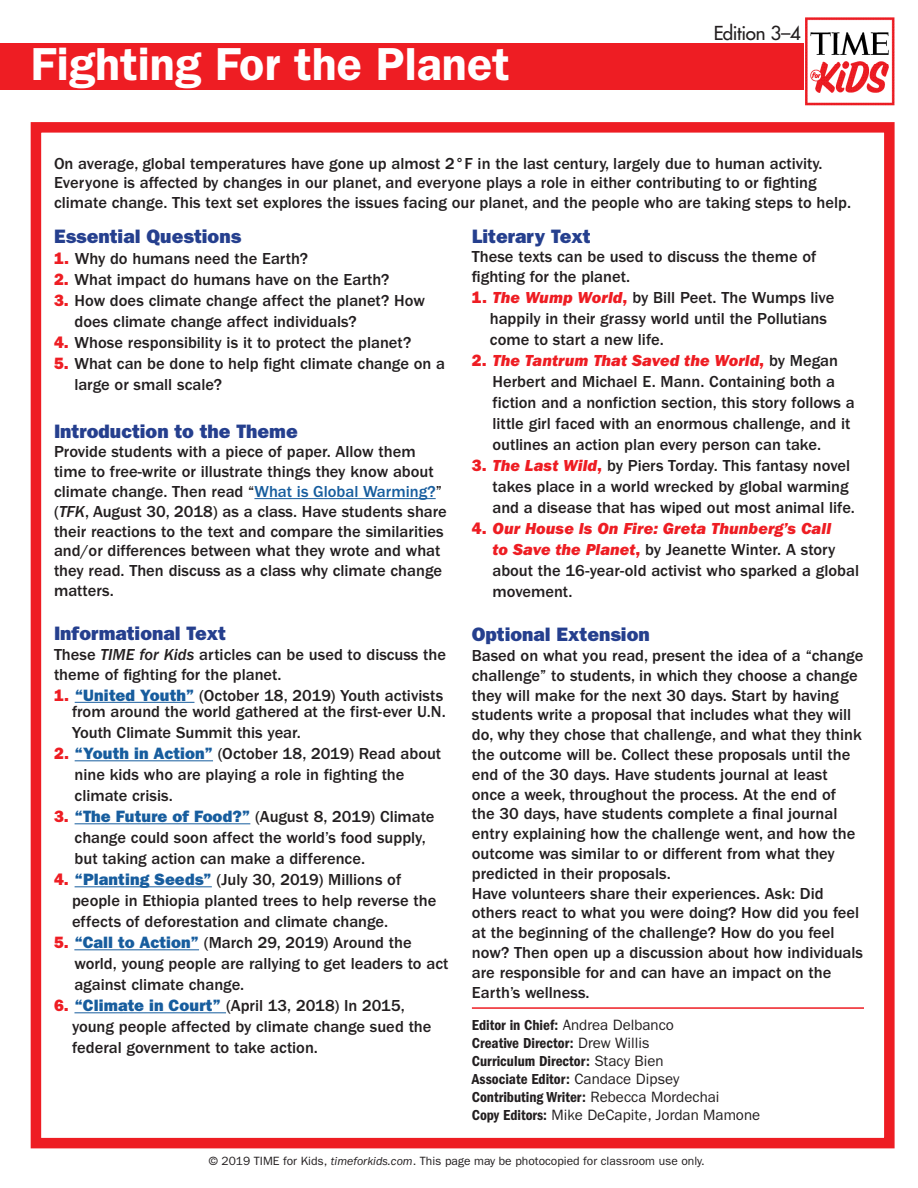
<style>
.page{position:relative;width:918px;height:1188px;background:#fff}
.page>*{position:absolute;margin:0;border:0;box-sizing:border-box;transform-origin:0 0}
.making_change{font:600 46.5px "ITC Franklin Gothic Std";color:#fff}
.t1{font:19.5px "ITC Franklin Gothic Std Hvy";color:#253f8e}
.ed_2{font:18.75px "Futura BP";letter-spacing:-.02em;color:#231f20}
.text{font:500 16.5px/19.8px "ITC Franklin Gothic Std";color:#231f20}
.intro_text_large{font:500 16.5px/19.8px "ITC Franklin Gothic Std";color:#231f20}
.masthead{font:15px "ITC Franklin Gothic Std Dm Cd";color:#231f20}
.t2{font:15px "ITC Franklin Gothic Std";color:#231f20}
.t3{font:12px "ITC Franklin Gothic Std";color:#231f20}
.s1{font-family:"ITC Franklin Gothic Std Hvy";font-weight:400;color:#ee1d23}
.s2{color:#175d9e}
.s3{font-family:"ITC Franklin Gothic Std Med It";font-weight:400}
.s4{font-family:"ITC Franklin Gothic Std Hvy";font-weight:400;color:#175d9e}
.s5{font-family:"ITC Franklin Gothic Std Hvy It";font-weight:400;color:#ee1d23}
.s6{font-family:"ITC Franklin Gothic Std"}
.s7{font-family:"ITC Franklin Gothic Std Dm Cd"}
.s8{font-style:inherit}
.s9{font-style:italic}
</style>
<div class="page">
<div style="left:0;top:43px;width:807px;height:47px;background:#ee1d23"></div>
<img style="left:805px;top:17px;width:90px;height:89px">
<div style="left:31px;top:122px;width:864px;height:1026px;border:10px solid #ee1d23"></div>
<hr style="left:254px;top:498px;width:182px;height:1px;background:#175d9e">
<hr style="left:75px;top:702px;width:119px;height:1px;background:#175d9e">
<hr style="left:75px;top:760px;width:138px;height:1px;background:#175d9e">
<hr style="left:75px;top:823px;width:175px;height:1px;background:#175d9e">
<hr style="left:75px;top:886px;width:137px;height:1px;background:#175d9e">
<hr style="left:74px;top:949px;width:125px;height:1px;background:#175d9e">
<hr style="left:74px;top:1012px;width:152px;height:1px;background:#175d9e">
<hr style="left:472px;top:1007px;width:392px;height:2px;background:#ee1d23">
<p class="making_change" style="left:31px;top:37px;width:481px">Fighting For the Planet</p>
<p class="ed_2" style="left:714px;top:21px;width:88px">Edition 3–4</p>
<p class="intro_text_large" style="left:54px;top:153px;width:799px">On average, global temperatures have gone up almost 2°F in the last century, largely due to human activity.<br>Everyone is affected by changes in our planet, and everyone plays a role in either contributing to or fighting climate change. This text set explores the issues facing our planet, and the people who are taking steps to help.</p>
<p class="t1" style="left:54px;top:224px;width:189px">Essential Questions</p>
<p class="text" style="left:54px;top:248px;width:256px"><span class="s1">1.</span> Why do humans need the Earth?</p>
<p class="text" style="left:54px;top:269px;width:337px"><span class="s1">2.</span> What impact do humans have on the Earth?</p>
<p class="text" style="left:75px;top:290px;width:352px;line-height:21px;text-indent:-21px"><span class="s1">3.</span> How does climate change affect the planet? How does climate change affect individuals?</p>
<p class="text" style="left:54px;top:332px;width:359px"><span class="s1">4.</span> Whose responsibility is it to protect the planet?</p>
<p class="text" style="left:74px;top:353px;width:372px;line-height:21px;text-indent:-20px"><span class="s1">5.</span> What can be done to help fight climate change on a large or small scale?</p>
<p class="t1" style="left:54px;top:419px;width:245px">Introduction to the Theme</p>
<p class="text" style="left:54px;top:442px;width:394px">Provide students with a piece of paper. Allow them time to free-write or illustrate things they know about climate change. Then read “<span class="s2">What is Global Warming?</span>” (<span class="s3">TFK</span>, August 30, 2018) as a class. Have students share their reactions to the text and compare the similarities and/or differences between what they wrote and what they read. Then discuss as a class why climate change matters.</p>
<p class="t1" style="left:54px;top:622px;width:173px">Informational Text</p>
<p class="text" style="left:54px;top:645px;width:394px">These <span class="s3">TIME for Kids</span> articles can be used to discuss the theme of fighting for the planet.</p>
<p class="text" style="left:54px;top:687px;width:393px;line-height:16.5px;text-align:right"><span class="s1">1.</span> <span class="s4">“United Youth”</span> (October 18, 2019) Youth activists from around the world gathered at the first-ever U.N.</p>
<p class="text" style="left:72px;top:723px;width:231px">Youth Climate Summit this year.</p>
<p class="text" style="left:75px;top:743px;width:368px;line-height:21px;text-indent:-21px"><span class="s1">2.</span> <span class="s4">“Youth in Action”</span> (October 18, 2019) Read about nine kids who are playing a role in fighting the climate crisis.</p>
<p class="text" style="left:75px;top:806px;width:362px;line-height:21px;text-indent:-21px"><span class="s1">3.</span> <span class="s4">“The Future of Food?”</span> (August 8, 2019) Climate change could soon affect the world’s food supply, but taking action can make a difference.</p>
<p class="text" style="left:72px;top:869px;width:366px;line-height:21px;text-indent:-18px"><span class="s1">4.</span> <span class="s4">“Planting Seeds”</span> (July 30, 2019) Millions of people in Ethiopia planted trees to help reverse the effects of deforestation and climate change.</p>
<p class="text" style="left:74px;top:932px;width:376px;line-height:21px;text-indent:-20px"><span class="s1">5.</span> <span class="s4">“Call to Action”</span> (March 29, 2019) Around the world, young people are rallying to get leaders to act against climate change.</p>
<p class="text" style="left:72px;top:995px;width:361px;line-height:21px;text-indent:-18px"><span class="s1">6.</span> <span class="s4">“Climate in Court”</span> (April 13, 2018) In 2015, young people affected by climate change sued the federal government to take action.</p>
<p class="t1" style="left:472px;top:224px;width:120px">Literary Text</p>
<p class="text" style="left:472px;top:247px;width:346px">These texts can be used to discuss the theme of</p>
<p class="text" style="left:472px;top:267px;width:160px">fighting for the planet.</p>
<p class="text" style="left:490px;top:287px;width:346px;line-height:21px;text-indent:-18px"><span class="s1">1.</span> <span class="s5">The Wump World</span><span class="s1">,</span> by Bill Peet. The Wumps live happily in their grassy world until the Pollutians come to start a new life.</p>
<p class="text" style="left:493px;top:350px;width:364px;line-height:21px;text-indent:-21px"><span class="s1">2.</span> <span class="s5">The Tantrum That Saved the World</span><span class="s1">,</span> by Megan Herbert and Michael E. Mann. Containing both a fiction and a nonfiction section, this story follows a little girl faced with an enormous challenge, and it outlines an action plan every person can take.</p>
<p class="text" style="left:492px;top:455px;width:364px;line-height:21px;text-indent:-21px"><span class="s1">3.</span> <span class="s5">The Last Wild</span><span class="s1">,</span> by Piers Torday. This fantasy novel takes place in a world wrecked by global warming and a disease that has wiped out most animal life.</p>
<p class="text" style="left:492px;top:518px;width:368px;line-height:21px;text-indent:-21px"><span class="s1">4.</span> <span class="s5">Our House Is On Fire: Greta Thunberg’s Call<br>to Save the Planet</span><span class="s1">,</span> by Jeanette Winter. A story about the 16-year-old activist who sparked a global movement.</p>
<p class="t1" style="left:472px;top:623px;width:179px">Optional Extension</p>
<p class="text" style="left:472px;top:646px;width:393px">Based on what you read, present the idea of a “change challenge” to students, in which they choose a change they will make for the next 30 days. Start by having students write a proposal that includes what they will do, why they chose that challenge, and what they think the outcome will be. Collect these proposals until the end of the 30 days. Have students journal at least once a week, throughout the process. At the end of<br>the 30 days, have students complete a final journal entry explaining how the challenge went, and how the outcome was similar to or different from what they predicted in their proposals.</p>
<p class="text" style="left:472px;top:883px;width:393px">Have volunteers share their experiences. Ask: Did others react to what you were doing? How did you feel at the beginning of the challenge? How do you feel now? Then open up a discussion about how individuals are responsible for and can have an impact on the Earth’s wellness.</p>
<p class="masthead" style="left:472px;top:1016px;width:204px">Editor in Chief: <span class="s6">Andrea Delbanco</span></p>
<p class="masthead" style="left:472px;top:1034px;width:179px">Creative Director: <span class="s6">Drew Willis</span></p>
<p class="masthead" style="left:472px;top:1052px;width:193px">Curriculum Director: <span class="s6">Stacy Bien</span></p>
<p class="masthead" style="left:472px;top:1070px;width:209px">Associate Editor: <span class="s6">Candace Dipsey</span></p>
<p class="masthead" style="left:472px;top:1088px;width:249px">Contributing Writer: <span class="s6">Rebecca Mordechai</span></p>
<p class="t2" style="left:472px;top:1106px;width:290px"><span class="s7">Copy Editors:</span> Mike DeCapite, Jordan Mamone</p>
<p class="t3" style="left:209px;top:1154px;width:498px">© 2019 TIME for Kids<span class="s8">,</span> <span class="s9">timeforkids.com</span>. This page may be photocopied for classroom use only.</p>
</div>
